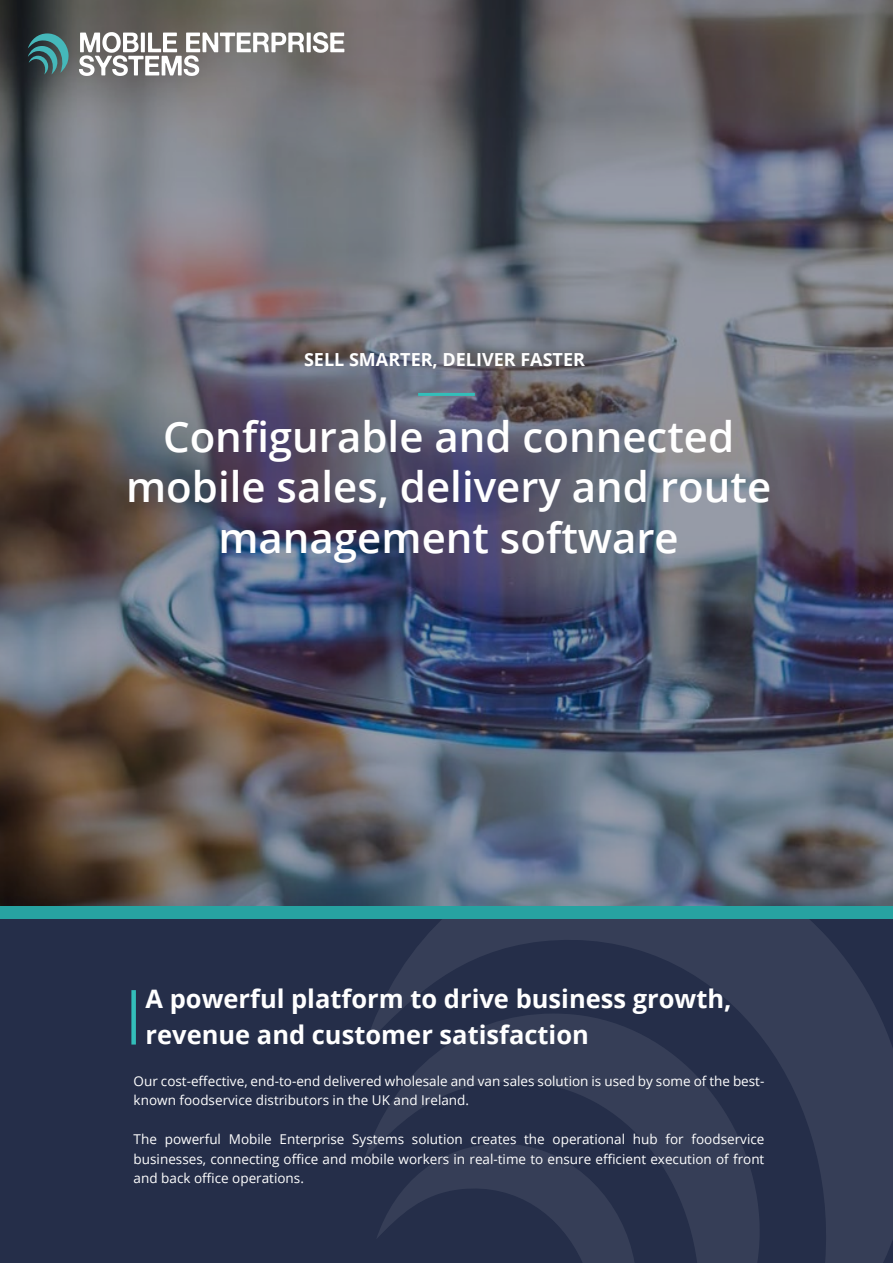
<style>
.page{position:relative;width:893px;height:1263px;background:#fff}
.page>*{position:absolute;margin:0;border:0;box-sizing:border-box;transform-origin:0 0}
.Main_Heading{font:600 42px/50.4px "Open Sans";color:#fff;text-align:center}
.Heading_1_White{font:700 25.5px/36px "Open Sans";color:#fff}
.Main_Sub_Heading{font:700 18px "Open Sans";color:#fff}
.Paragraph_White{font:13.5px/19.5px "Open Sans";color:#fff}
</style>
<div class="page">
<div style="left:0;top:906px;width:893px;height:357px;background:#252e49"></div>
<svg style="left:365px;top:919px;width:528px;height:344px;fill:#313a53"></svg>
<img style="left:0;top:0;width:893px;height:906px">
<svg style="left:28px;top:33px;width:41px;height:42px;background:#3e6f70"></svg>
<svg style="left:79px;top:32px;width:265px;height:44px"></svg>
<hr style="left:418px;top:393px;width:57px;height:3px;background:#33beba">
<div style="left:131px;top:990px;width:5px;height:54px;background:#33beba"></div>
<div style="left:0;top:906px;width:893px;height:13px;background:#27a2a1"></div>
<p class="Main_Sub_Heading" style="left:304px;top:347px;width:282px">SELL SMARTER, DELIVER FASTER</p>
<p class="Main_Heading" style="left:126px;top:410px;width:647px">Configurable and connected mobile sales, delivery and route management software</p>
<p class="Heading_1_White" style="left:145px;top:980px;width:588px">A powerful platform to drive business growth, revenue and customer satisfaction</p>
<p class="Paragraph_White" style="left:134px;top:1070px;width:632px">Our cost-effective, end-to-end delivered wholesale and van sales solution is used by some of the best&shy;known foodservice distributors in the UK and Ireland.</p>
<p class="Paragraph_White" style="left:134px;top:1129px;width:632px;text-align:justify">The powerful Mobile Enterprise Systems solution creates the operational hub for foodservice businesses, connecting office and mobile workers in real-time to ensure efficient execution of front and back office operations.</p>
</div>
